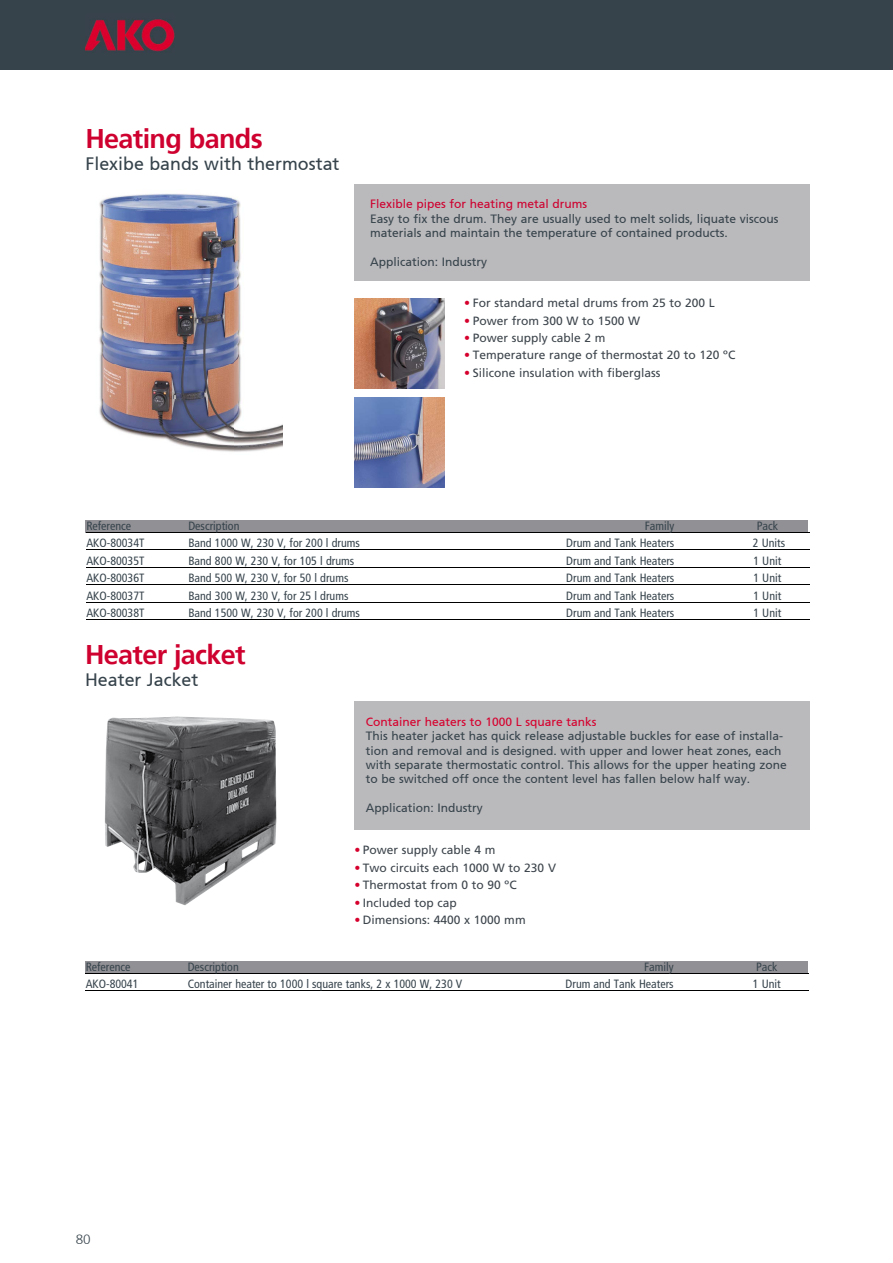
<style>
.page{position:relative;width:893px;height:1263px;background:#fff}
.page>*{position:absolute;margin:0;border:0;box-sizing:border-box;transform-origin:0 0}
.t1{font:700 27px "Frutiger 65";letter-spacing:-.025em;color:#ce012f}
.t2{font:18px "Frutiger 55 Roman";color:#36434b}
.t3{font:300 13.5px "Frutiger 45";color:#36434b}
.t4{font:condensed 12px "Frutiger";color:#36434b}
.t5{font:12px/14.4px "Frutiger 55 Roman";color:#36434b}
.t6{font:12px "Frutiger";color:#3d454c}
.t7{font:12px "Frutiger 55 Roman";color:#d6002d}
.t8{font:12px "Frutiger 55 Roman";color:#ce012f}
.s1{color:#d6002d}
</style>
<div class="page">
<div style="left:0;top:0;width:893px;height:69px;background:#36434b"></div>
<img style="left:85px;top:19px;width:89px;height:33px">
<div style="left:86px;top:520px;width:722px;height:12px;background:#919095"></div>
<hr style="left:86px;top:532px;width:723px;height:1px;background:#000">
<hr style="left:86px;top:549px;width:723px;height:1px;background:#000">
<hr style="left:86px;top:567px;width:723px;height:1px;background:#000">
<hr style="left:86px;top:584px;width:723px;height:1px;background:#000">
<hr style="left:86px;top:602px;width:723px;height:1px;background:#000">
<hr style="left:86px;top:619px;width:723px;height:1px;background:#000">
<div style="left:86px;top:961px;width:722px;height:13px;background:#919095"></div>
<hr style="left:86px;top:973px;width:723px;height:1px;background:#000">
<hr style="left:86px;top:990px;width:723px;height:1px;background:#000">
<img style="left:105px;top:717px;width:172px;height:188px">
<img style="left:99px;top:194px;width:183px;height:258px">
<div style="left:354px;top:184px;width:455px;height:97px;background:#bab9bc"></div>
<div style="left:354px;top:702px;width:455px;height:128px;background:#bab9bc"></div>
<img style="left:354px;top:298px;width:90px;height:90px">
<img style="left:354px;top:397px;width:90px;height:91px">
<h1 class="t1" style="left:85px;top:123px;width:179px">Heating bands</h1>
<h2 class="t2" style="left:85px;top:153px;width:256px">Flexibe bands with thermostat</h2>
<p class="t8" style="left:370px;top:197px;width:219px">Flexible pipes for heating metal drums</p>
<p class="t5" style="left:370px;top:211px;width:410px">Easy to fix the drum. They are usually used to melt solids, liquate viscous materials and maintain the temperature of contained products.</p>
<p class="t5" style="left:370px;top:255px;width:119px">Application: Industry</p>
<p class="t6" style="left:464px;top:296px;width:252px"><span class="s1">•</span> For standard metal drums from 25 to 200 L</p>
<p class="t6" style="left:464px;top:313px;width:177px"><span class="s1">•</span> Power from 300 W to 1500 W</p>
<p class="t6" style="left:464px;top:331px;width:143px"><span class="s1">•</span> Power supply cable 2 m</p>
<p class="t6" style="left:464px;top:348px;width:273px"><span class="s1">•</span> Temperature range of thermostat 20 to 120 ºC</p>
<p class="t6" style="left:464px;top:366px;width:198px"><span class="s1">•</span> Silicone insulation with fiberglass</p>
<p class="t4" style="left:86px;top:518px;width:46px">Reference</p>
<p class="t4" style="left:188px;top:518px;width:53px">Description</p>
<p class="t4" style="left:645px;top:518px;width:31px">Family</p>
<p class="t4" style="left:757px;top:518px;width:23px">Pack</p>
<p class="t4" style="left:86px;top:536px;width:60px">AKO-80034T</p>
<p class="t4" style="left:188px;top:536px;width:173px">Band 1000 W, 230 V, for 200 l drums</p>
<p class="t4" style="left:566px;top:536px;width:110px">Drum and Tank Heaters</p>
<p class="t4" style="left:753px;top:536px;width:34px">2 Units</p>
<p class="t4" style="left:86px;top:553px;width:60px">AKO-80035T</p>
<p class="t4" style="left:188px;top:553px;width:167px">Band 800 W, 230 V, for 105 l drums</p>
<p class="t4" style="left:566px;top:553px;width:110px">Drum and Tank Heaters</p>
<p class="t4" style="left:753px;top:553px;width:30px">1 Unit</p>
<p class="t4" style="left:86px;top:571px;width:60px">AKO-80036T</p>
<p class="t4" style="left:188px;top:571px;width:162px">Band 500 W, 230 V, for 50 l drums</p>
<p class="t4" style="left:566px;top:571px;width:110px">Drum and Tank Heaters</p>
<p class="t4" style="left:753px;top:571px;width:30px">1 Unit</p>
<p class="t4" style="left:86px;top:589px;width:60px">AKO-80037T</p>
<p class="t4" style="left:188px;top:589px;width:162px">Band 300 W, 230 V, for 25 l drums</p>
<p class="t4" style="left:566px;top:589px;width:110px">Drum and Tank Heaters</p>
<p class="t4" style="left:753px;top:589px;width:30px">1 Unit</p>
<p class="t4" style="left:86px;top:606px;width:60px">AKO-80038T</p>
<p class="t4" style="left:188px;top:606px;width:173px">Band 1500 W, 230 V, for 200 l drums</p>
<p class="t4" style="left:566px;top:606px;width:110px">Drum and Tank Heaters</p>
<p class="t4" style="left:753px;top:606px;width:30px">1 Unit</p>
<h1 class="t1" style="left:85px;top:639px;width:162px">Heater jacket</h1>
<h2 class="t2" style="left:85px;top:669px;width:115px">Heater Jacket</h2>
<p class="t7" style="left:366px;top:714px;width:232px">Container heaters to 1000 L square tanks</p>
<p class="t5" style="left:366px;top:729px;width:422px">This heater jacket has quick release adjustable buckles for ease of installa&shy;tion and removal and is designed. with upper and lower heat zones, each with separate thermostatic control. This allows for the upper heating zone to be switched off once the content level has fallen below half way.</p>
<p class="t5" style="left:366px;top:801px;width:119px">Application: Industry</p>
<p class="t6" style="left:354px;top:843px;width:143px"><span class="s1">•</span> Power supply cable 4 m</p>
<p class="t6" style="left:354px;top:860px;width:203px"><span class="s1">•</span> Two circuits each 1000 W to 230 V</p>
<p class="t6" style="left:354px;top:878px;width:164px"><span class="s1">•</span> Thermostat from 0 to 90 ºC</p>
<p class="t6" style="left:354px;top:895px;width:104px"><span class="s1">•</span> Included top cap</p>
<p class="t6" style="left:354px;top:913px;width:173px"><span class="s1">•</span> Dimensions: 4400 x 1000 mm</p>
<p class="t4" style="left:86px;top:960px;width:46px">Reference</p>
<p class="t4" style="left:188px;top:960px;width:53px">Description</p>
<p class="t4" style="left:644px;top:960px;width:31px">Family</p>
<p class="t4" style="left:756px;top:960px;width:23px">Pack</p>
<p class="t4" style="left:86px;top:977px;width:54px">AKO-80041</p>
<p class="t4" style="left:188px;top:977px;width:276px">Container heater to 1000 l square tanks, 2 x 1000 W, 230 V</p>
<p class="t4" style="left:566px;top:977px;width:110px">Drum and Tank Heaters</p>
<p class="t4" style="left:753px;top:977px;width:30px">1 Unit</p>
<p class="t3" style="left:76px;top:1231px;width:17px">80</p>
</div>
